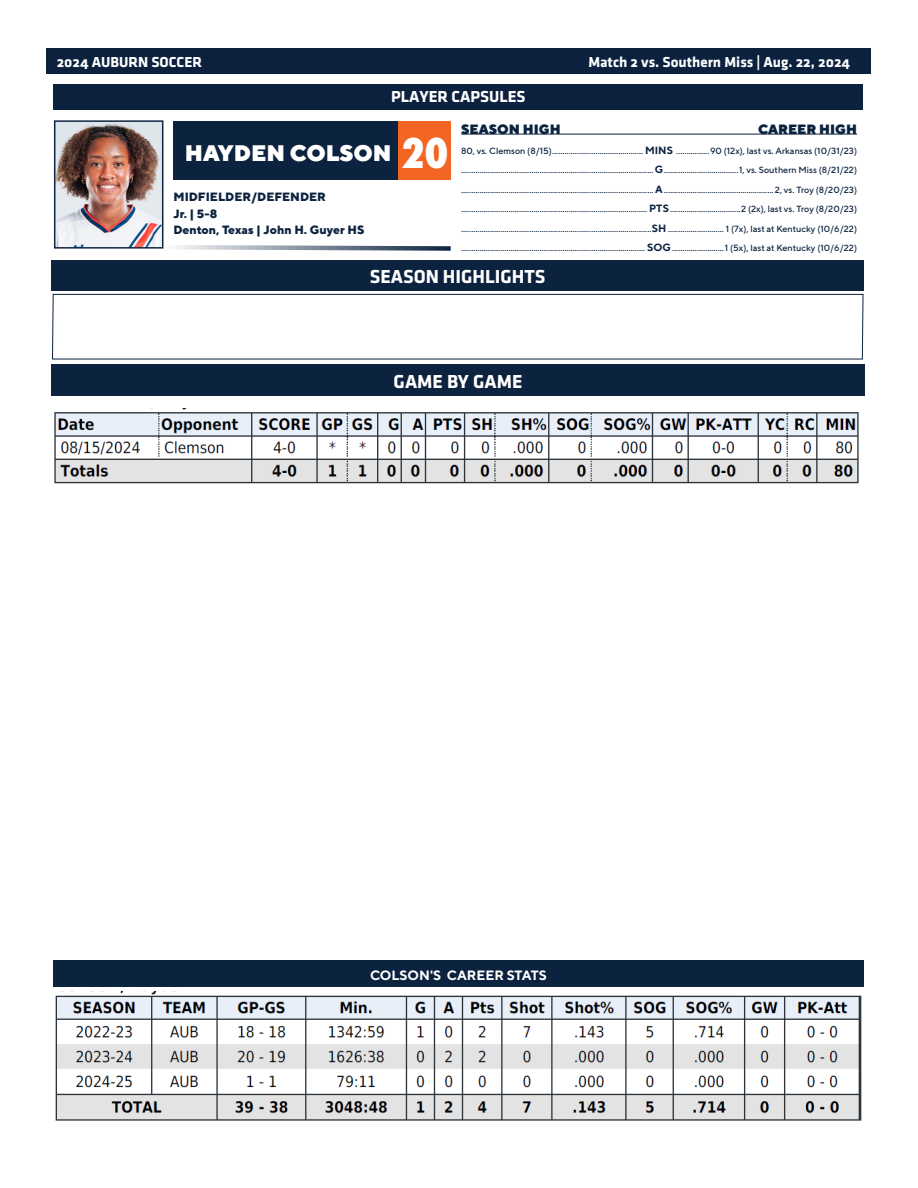
<style>
.page{position:relative;width:918px;height:1188px;background:#fff}
.page>*{position:absolute;margin:0;border:0;box-sizing:border-box;transform-origin:0 0}
.t1{font:800 45px "Futura PT Cond";color:#fff}
.t2{font:900 22.5px "TT Norms";color:#fff}
.t3{font:19.5px "Klavika Bold Bold OSF";color:#fff}
.t4{font:700 19.5px "Klavika";color:#fff}
.t5{font:16.5px "Klavika Bold Bold OSF";color:#fff}
.t6{font:15px "Klavika Bold Bold OSF";color:#fff}
.t7{font:900 13.5px "TT Norms";color:#0c2340}
.t8{font:700 13.5px "TT Norms";color:#fff}
.t9{font:800 12px "TT Norms";color:#0c2340}
.t10{font:500 9px/19.5px "TT Norms";color:#0c2340}
.s1{font-weight:700;font-size:10.5px}
</style>
<div class="page">
<div style="left:47px;top:49px;width:824px;height:25px;background:#0b213e"></div>
<div style="left:53px;top:84px;width:810px;height:25px;background:#0b213e"></div>
<svg style="left:163px;top:243px;width:288px;height:8px"></svg>
<div style="left:174px;top:121px;width:225px;height:59px;background:#0c2340"></div>
<div style="left:399px;top:121px;width:52px;height:59px;background:#f36523"></div>
<hr style="left:461px;top:134px;width:396px;height:1px;background:#0c2340">
<img style="left:57px;top:123px;width:103px;height:123px">
<div style="left:54px;top:120px;width:109px;height:129px;border:2px solid #0c2340"></div>
<div style="left:51px;top:261px;width:813px;height:30px;background:#0c2340"></div>
<svg style="left:52px;top:294px;width:812px;height:66px"></svg>
<div style="left:51px;top:365px;width:814px;height:31px;background:#0c2340"></div>
<div style="left:53px;top:960px;width:811px;height:27px;background:#0c2340"></div>
<img style="left:55px;top:991px;width:807px;height:130px">
<img style="left:54px;top:409px;width:805px;height:75px">
<h3 class="t6" style="left:57px;top:53px;width:147px">2024 AUBURN SOCCER</h3>
<h3 class="t6" style="left:588px;top:53px;width:263px">Match 2 vs. Southern Miss | Aug. 22, 2024</h3>
<p class="t5" style="left:391px;top:88px;width:136px">PLAYER CAPSULES</p>
<p class="t7" style="left:461px;top:121px;width:101px">SEASON HIGH</p>
<p class="t7" style="left:758px;top:121px;width:100px">CAREER HIGH</p>
<p class="t10" style="left:461px;top:140px;width:398px">80, vs. Clemson (8/15)............................................ <span class="s1">MINS</span> ................90 (12x), last vs. Arkansas (10/31/23) .............................................................................................<span class="s1">G</span>....................................1, vs. Southern Miss (8/21/22)</p>
<p class="t10" style="left:461px;top:179px;width:398px;text-align:justify">............................................................................................. <span class="s1">A</span>..................................................... 2, vs. Troy (8/20/23) .......................................................................................... <span class="s1">PTS</span>..................................2 (2x), last vs. Troy (8/20/23) ............................................................................................<span class="s1">SH</span> ........................... 1 (7x), last at Kentucky (10/6/22) ......................................................................................... <span class="s1">SOG</span>.........................1 (5x), last at Kentucky (10/6/22)</p>
<p class="t3" style="left:370px;top:266px;width:177px">SEASON HIGHLIGHTS</p>
<p class="t2" style="left:185px;top:139px;width:208px">HAYDEN COLSON</p>
<p class="t1" style="left:401px;top:126px;width:49px">20</p>
<p class="t9" style="left:174px;top:189px;width:154px">MIDFIELDER/DEFENDER</p>
<p class="t9" style="left:174px;top:206px;width:45px">Jr. | 5-8</p>
<p class="t9" style="left:174px;top:222px;width:192px">Denton, Texas | John H. Guyer HS</p>
<p class="t4" style="left:394px;top:371px;width:130px">GAME BY GAME</p>
<p class="t8" style="left:370px;top:967px;width:179px">COLSON'S CAREER STATS</p>
</div>
